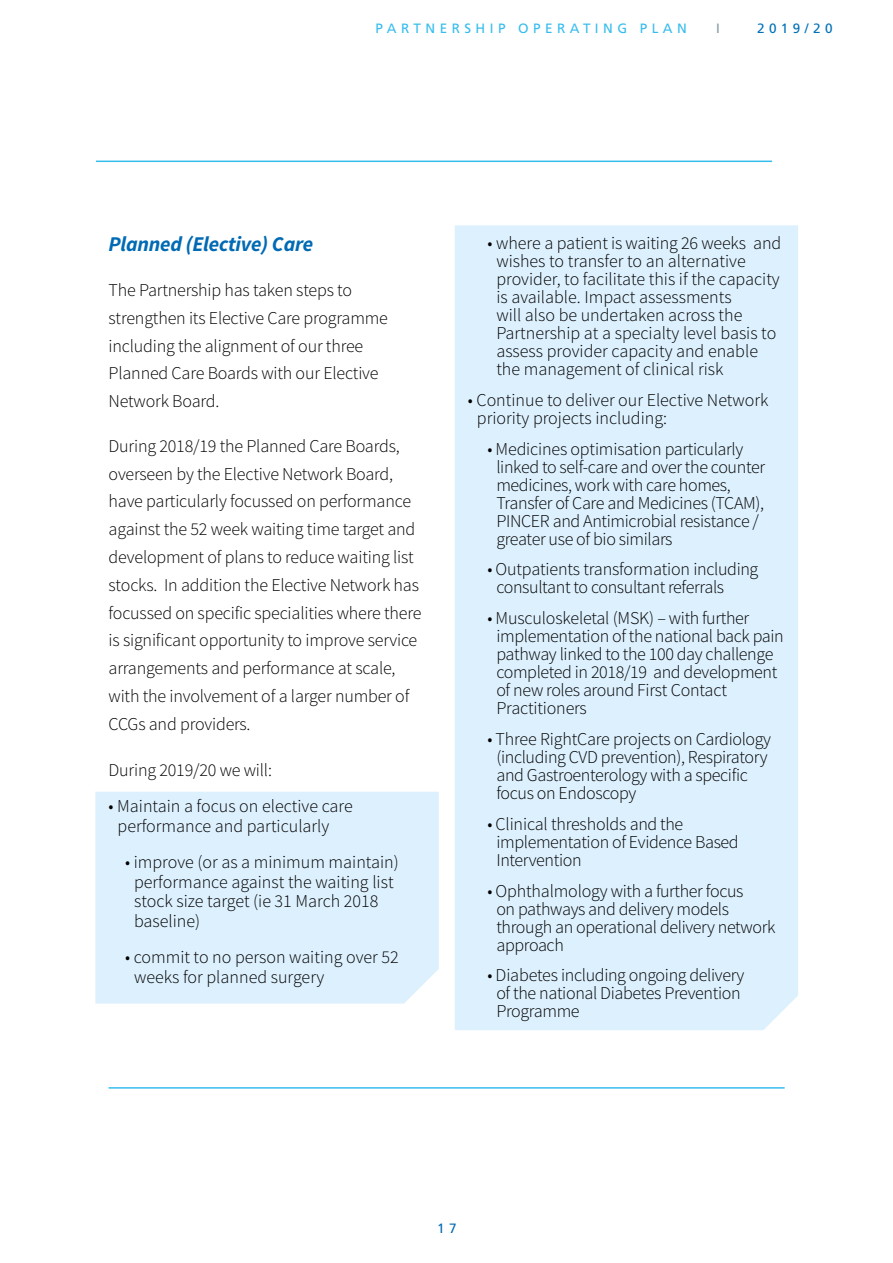
<style>
.page{position:relative;width:893px;height:1263px;background:#fff}
.page>*{position:absolute;margin:0;border:0;box-sizing:border-box;transform-origin:0 0}
.t1{font:italic 700 21px "Source Sans Pro";letter-spacing:-.01em;color:#006ab4}
.t2{font:300 18px/18px "Source Sans Pro";letter-spacing:-.01em;color:#000}
.t3{font:13.5px "Frutiger";letter-spacing:.33em;color:#36bcee}
.t4{font:13.5px "Frutiger";letter-spacing:.33em;color:#0071b9}
.t5{font:13.5px "Frutiger";color:#006ab4}
.t6{font:13.5px "Frutiger";color:#8597a3}
</style>
<div class="page">
<div style="left:455px;top:225px;width:343px;height:805px;background:#ddf0fd"></div>
<div style="left:95px;top:792px;width:344px;height:211px;background:#ddf0fd"></div>
<hr style="left:109px;top:1087px;width:676px;height:2px;background:#36bcee">
<hr style="left:96px;top:161px;width:676px;height:1px;background:#36bcee">
<p class="t3" style="left:375px;top:20px;width:313px">PARTNERSHIP OPERATING PLAN</p>
<p class="t6" style="left:716px;top:20px;width:5px">I</p>
<p class="t4" style="left:757px;top:20px;width:77px">2019/20</p>
<p class="t1" style="left:109px;top:231px;width:206px">Planned (Elective) Care</p>
<p class="t2" style="left:109px;top:276px;width:281px;line-height:27.8px">The Partnership has taken steps to strengthen its Elective Care programme including the alignment of our three<br>Planned Care Boards with our Elective<br>Network Board.</p>
<p class="t2" style="left:109px;top:432px;width:314px;line-height:27.9px">During 2018/19 the Planned Care Boards, overseen by the Elective Network Board, have particularly focussed on performance against the 52 week waiting time target and development of plans to reduce waiting list stocks. In addition the Elective Network has focussed on specific specialities where there is significant opportunity to improve service arrangements and performance at scale, with the involvement of a larger number of CCGs and providers.</p>
<p class="t2" style="left:109px;top:761px;width:165px">During 2019/20 we will:</p>
<p class="t2" style="left:118px;top:797px;width:237px;line-height:19.5px;text-indent:-9px">• Maintain a focus on elective care performance and particularly</p>
<p class="t2" style="left:134px;top:853px;width:266px;line-height:19.5px;text-indent:-9px">• improve (or as a minimum maintain) performance against the waiting list stock size target (ie 31 March 2018 baseline)</p>
<p class="t2" style="left:134px;top:948px;width:266px;line-height:19.5px;text-indent:-9px">• commit to no person waiting over 52 weeks for planned surgery</p>
<p class="t2" style="left:496px;top:234px;width:286px;text-indent:-9px">• where a patient is waiting 26 weeks and wishes to transfer to an alternative provider, to facilitate this if the capacity is available. Impact assessments<br>will also be undertaken across the Partnership at a specialty level basis to assess provider capacity and enable the management of clinical risk</p>
<p class="t2" style="left:477px;top:391px;width:293px;text-indent:-9px">• Continue to deliver our Elective Network priority projects including:</p>
<p class="t2" style="left:496px;top:440px;width:270px;text-indent:-9px">• Medicines optimisation particularly linked to self-care and over the counter medicines, work with care homes, Transfer of Care and Medicines (TCAM), PINCER and Antimicrobial resistance / greater use of bio similars</p>
<p class="t2" style="left:496px;top:561px;width:264px;text-indent:-9px">• Outpatients transformation including consultant to consultant referrals</p>
<p class="t2" style="left:496px;top:609px;width:289px;text-indent:-9px">• Musculoskeletal (MSK) – with further implementation of the national back pain pathway linked to the 100 day challenge completed in 2018/19 and development of new roles around First Contact Practitioners</p>
<p class="t2" style="left:496px;top:730px;width:276px;text-indent:-9px">• Three RightCare projects on Cardiology (including CVD prevention), Respiratory and Gastroenterology with a specific focus on Endoscopy</p>
<p class="t2" style="left:496px;top:815px;width:244px;text-indent:-9px">• Clinical thresholds and the implementation of Evidence Based<br>Intervention</p>
<p class="t2" style="left:496px;top:882px;width:280px;text-indent:-9px">• Ophthalmology with a further focus<br>on pathways and delivery models through an operational delivery network approach</p>
<p class="t2" style="left:496px;top:966px;width:250px;text-indent:-9px">• Diabetes including ongoing delivery of the national Diabetes Prevention<br>Programme</p>
<p class="t5" style="left:437px;top:1220px;width:21px">1 7</p>
</div>
